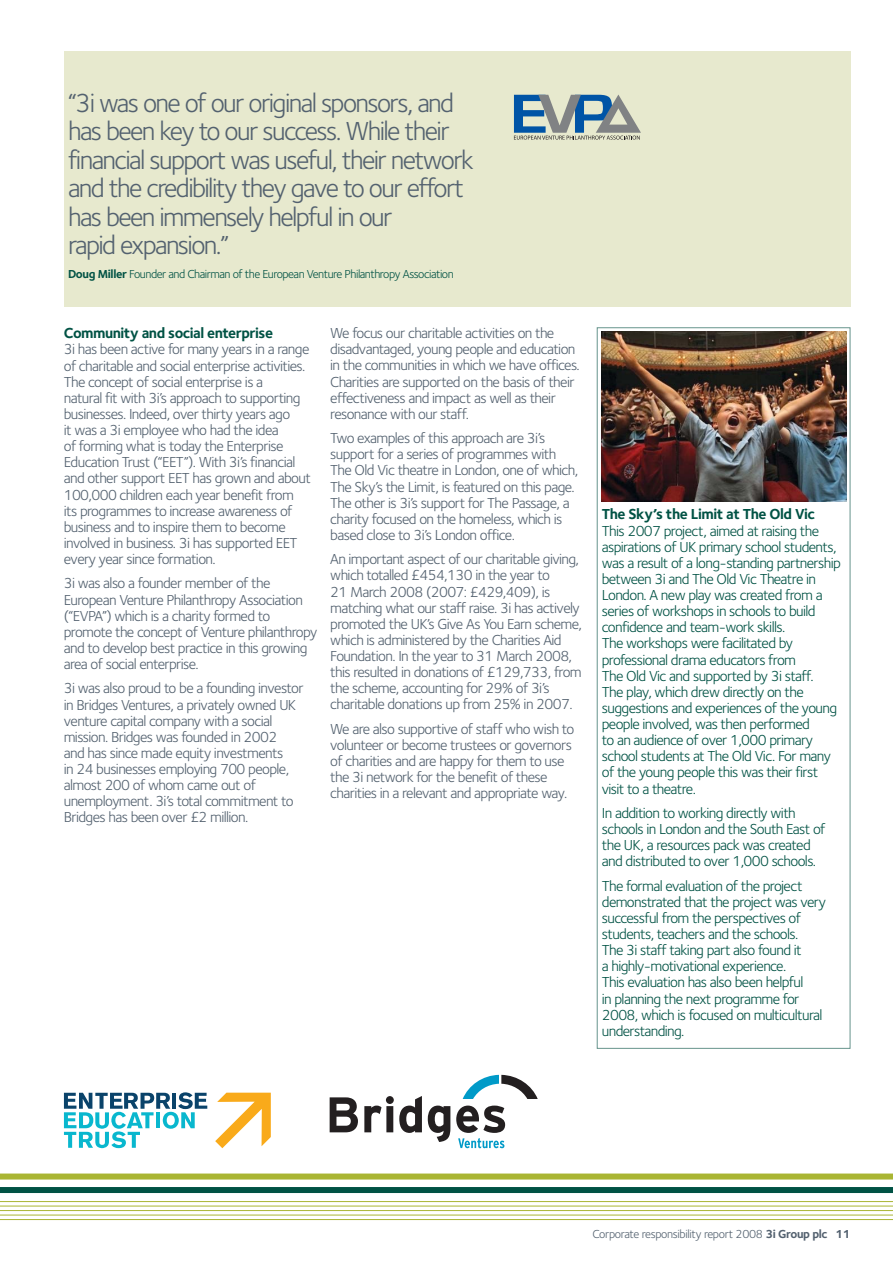
<style>
.page{position:relative;width:893px;height:1263px;background:#fff}
.page>*{position:absolute;margin:0;border:0;box-sizing:border-box;transform-origin:0 0}
.t1{font:27px/28.5px "Foundry Sterling";letter-spacing:-.06em;color:#53616f}
.t2{font:15px/16.2px "Foundry Sterling";letter-spacing:-.04em;color:#53616f}
.t3{font:15px/16.2px "Foundry Sterling";letter-spacing:-.04em;color:#005244}
.t4{font:700 15px "Foundry Sterling";letter-spacing:-.035em;color:#005244}
.t5{font:12px "Foundry Sterling";letter-spacing:-.04em;color:#005244}
.t6{font:12px "Foundry Sterling";letter-spacing:-.03em;color:#53616f}
.s1{font-weight:700}
</style>
<div class="page">
<div style="left:64px;top:51px;width:786px;height:255px;background:#e7e9ce"></div>
<div style="left:0;top:1174px;width:892px;height:6px;background:#a9b533"></div>
<div style="left:0;top:1187px;width:892px;height:6px;background:#005244"></div>
<hr style="left:0;top:1201px;width:892px;height:1px;background:#a9b533">
<hr style="left:0;top:1206px;width:892px;height:1px;background:#a9b533">
<hr style="left:0;top:1210px;width:892px;height:1px;background:#a9b533">
<hr style="left:0;top:1215px;width:892px;height:1px;background:#a9b533">
<hr style="left:0;top:1219px;width:892px;height:1px;background:#a9b533">
<svg style="left:514px;top:95px;width:127px;height:45px"></svg>
<svg style="left:330px;top:1097px;width:28px;height:35px"></svg>
<svg style="left:364px;top:1096px;width:58px;height:37px"></svg>
<svg style="left:428px;top:1106px;width:22px;height:36px"></svg>
<svg style="left:456px;top:1106px;width:49px;height:42px"></svg>
<svg style="left:463px;top:1075px;width:75px;height:24px"></svg>
<svg style="left:64px;top:1092px;width:143px;height:56px"></svg>
<svg style="left:215px;top:1093px;width:56px;height:55px"></svg>
<div style="left:597px;top:327px;width:253px;height:722px;border:1px solid #66948c"></div>
<img style="left:601px;top:332px;width:245px;height:170px">
<h1 class="t1" style="left:68px;top:91px;width:407px">“3i was one of our original sponsors, and has been key to our success. While their financial support was useful, their network and the credibility they gave to our effort has been immensely helpful in our<br>rapid expansion.”</h1>
<p class="t5" style="left:68px;top:270px;width:387px"><span class="s1">Doug Miller</span> Founder and Chairman of the European Venture Philanthropy Association</p>
<p class="t4" style="left:64px;top:327px;width:211px">Community and social enterprise</p>
<p class="t2" style="left:64px;top:343px;width:249px">3i has been active for many years in a range of charitable and social enterprise activities.<br>The concept of social enterprise is a<br>natural fit with 3i’s approach to supporting businesses. Indeed, over thirty years ago<br>it was a 3i employee who had the idea<br>of forming what is today the Enterprise Education Trust (“EET”). With 3i’s financial and other support EET has grown and about 100,000 children each year benefit from its programmes to increase awareness of business and to inspire them to become involved in business. 3i has supported EET every year since formation.</p>
<p class="t2" style="left:64px;top:577px;width:255px">3i was also a founder member of the European Venture Philanthropy Association (“EVPA”) which is a charity formed to promote the concept of Venture philanthropy and to develop best practice in this growing area of social enterprise.</p>
<p class="t2" style="left:64px;top:682px;width:241px">3i was also proud to be a founding investor in Bridges Ventures, a privately owned UK venture capital company with a social mission. Bridges was founded in 2002<br>and has since made equity investments<br>in 24 businesses employing 700 people, almost 200 of whom came out of unemployment. 3i’s total commitment to Bridges has been over £2 million.</p>
<p class="t2" style="left:330px;top:326px;width:251px">We focus our charitable activities on the disadvantaged, young people and education in the communities in which we have offices.<br>Charities are supported on the basis of their effectiveness and impact as well as their resonance with our staff.</p>
<p class="t2" style="left:330px;top:431px;width:250px">Two examples of this approach are 3i’s support for a series of programmes with The Old Vic theatre in London, one of which, The Sky’s the Limit, is featured on this page.<br>The other is 3i’s support for The Passage, a charity focused on the homeless, which is based close to 3i’s London office.</p>
<p class="t2" style="left:330px;top:553px;width:253px">An important aspect of our charitable giving, which totalled £454,130 in the year to<br>21 March 2008 (2007: £429,409), is matching what our staff raise. 3i has actively promoted the UK’s Give As You Earn scheme, which is administered by the Charities Aid Foundation. In the year to 31 March 2008, this resulted in donations of £129,733, from the scheme, accounting for 29% of 3i’s charitable donations up from 25% in 2007.</p>
<p class="t2" style="left:330px;top:722px;width:246px">We are also supportive of staff who wish to volunteer or become trustees or governors of charities and are happy for them to use the 3i network for the benefit of these charities in a relevant and appropriate way.</p>
<p class="t4" style="left:602px;top:509px;width:215px">The Sky’s the Limit at The Old Vic</p>
<p class="t3" style="left:602px;top:524px;width:241px">This 2007 project, aimed at raising the aspirations of UK primary school students, was a result of a long-standing partnership between 3i and The Old Vic Theatre in London. A new play was created from a series of workshops in schools to build confidence and team-work skills.<br>The workshops were facilitated by professional drama educators from<br>The Old Vic and supported by 3i staff.<br>The play, which drew directly on the suggestions and experiences of the young people involved, was then performed<br>to an audience of over 1,000 primary school students at The Old Vic. For many of the young people this was their first visit to a theatre.</p>
<p class="t3" style="left:602px;top:806px;width:225px">In addition to working directly with schools in London and the South East of the UK, a resources pack was created and distributed to over 1,000 schools.</p>
<p class="t3" style="left:602px;top:879px;width:226px">The formal evaluation of the project demonstrated that the project was very successful from the perspectives of students, teachers and the schools.<br>The 3i staff taking part also found it<br>a highly-motivational experience.<br>This evaluation has also been helpful<br>in planning the next programme for 2008, which is focused on multicultural understanding.</p>
<p class="t6" style="left:592px;top:1229px;width:260px">Corporate responsibility report 2008 <span class="s1">3i Group plc 11</span></p>
</div>
